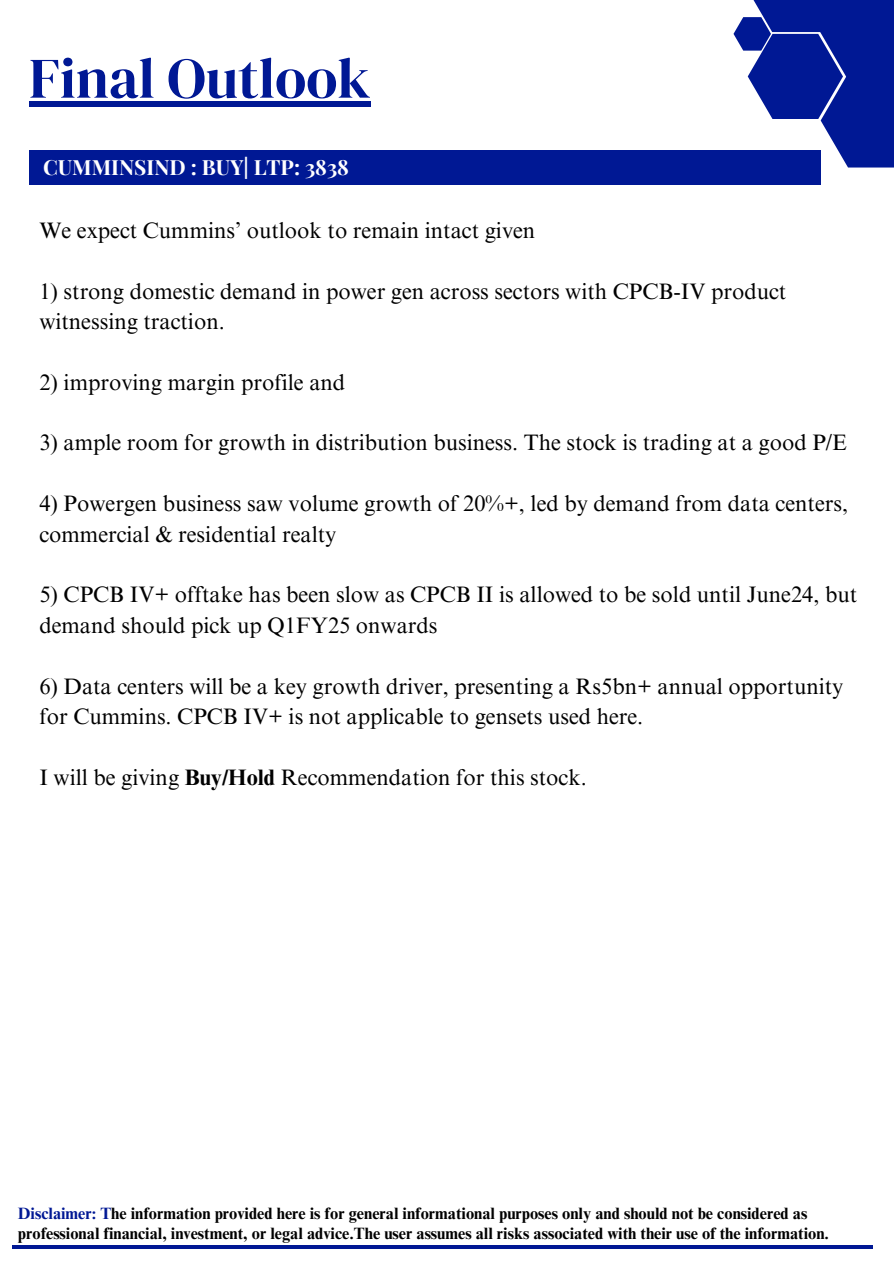
<style>
.page{position:relative;width:894px;height:1264px;background:#fff}
.page>*{position:absolute;margin:0;border:0;box-sizing:border-box;transform-origin:0 0}
.t1{font:57.15px "DM Serif Display";color:#001894}
.t2{font:22.35px/30.3px "Times NRMT Pro";color:#000}
.t3{font:700 21px "Playfair Display";color:#fff}
.t4{font:700 16.35px/19.6px "Times NRMT Pro";color:#000}
.s1{font-weight:700}
.s2{color:#001894}
</style>
<div class="page">
<div style="left:801px;top:0;width:92px;height:113px;background:#001894"></div>
<svg style="left:733px;top:17px;width:160px;height:150px"></svg>
<div style="left:744px;top:0;width:114px;height:32px;background:#001894"></div>
<div style="left:29px;top:150px;width:791px;height:35px;background:#001894"></div>
<hr style="left:13px;top:1245px;width:859px;height:4px;background:#001894">
<div style="left:29px;top:101px;width:341px;height:6px;background:#001894"></div>
<p class="t1" style="left:29px;top:38px;width:343px">Final Outlook</p>
<h2 class="t3" style="left:43px;top:153px;width:307px">CUMMINSIND : BUY| LTP: 3838</h2>
<h3 class="t2" style="left:39px;top:218px;width:497px">We expect Cummins’ outlook to remain intact given</h3>
<h3 class="t2" style="left:39px;top:278px;width:748px">1) strong domestic demand in power gen across sectors with CPCB-IV product witnessing traction.</h3>
<h3 class="t2" style="left:39px;top:370px;width:307px">2) improving margin profile and</h3>
<h3 class="t2" style="left:39px;top:430px;width:808px">3) ample room for growth in distribution business. The stock is trading at a good P/E</h3>
<h3 class="t2" style="left:39px;top:491px;width:810px">4) Powergen business saw volume growth of 20%+, led by demand from data centers, commercial &amp; residential realty</h3>
<h3 class="t2" style="left:39px;top:582px;width:819px">5) CPCB IV+ offtake has been slow as CPCB II is allowed to be sold until June24, but demand should pick up Q1FY25 onwards</h3>
<h3 class="t2" style="left:39px;top:673px;width:805px">6) Data centers will be a key growth driver, presenting a Rs5bn+ annual opportunity for Cummins. CPCB IV+ is not applicable to gensets used here.</h3>
<h3 class="t2" style="left:39px;top:764px;width:548px">I will be giving <span class="s1">Buy/Hold</span> Recommendation for this stock.</h3>
<h1 class="t4" style="left:18px;top:1205px;width:812px"><span class="s2">Disclaimer: T</span>he information provided here is for general informational purposes only and should not be considered as professional financial, investment, or legal advice.The user assumes all risks associated with their use of the information.</h1>
</div>
